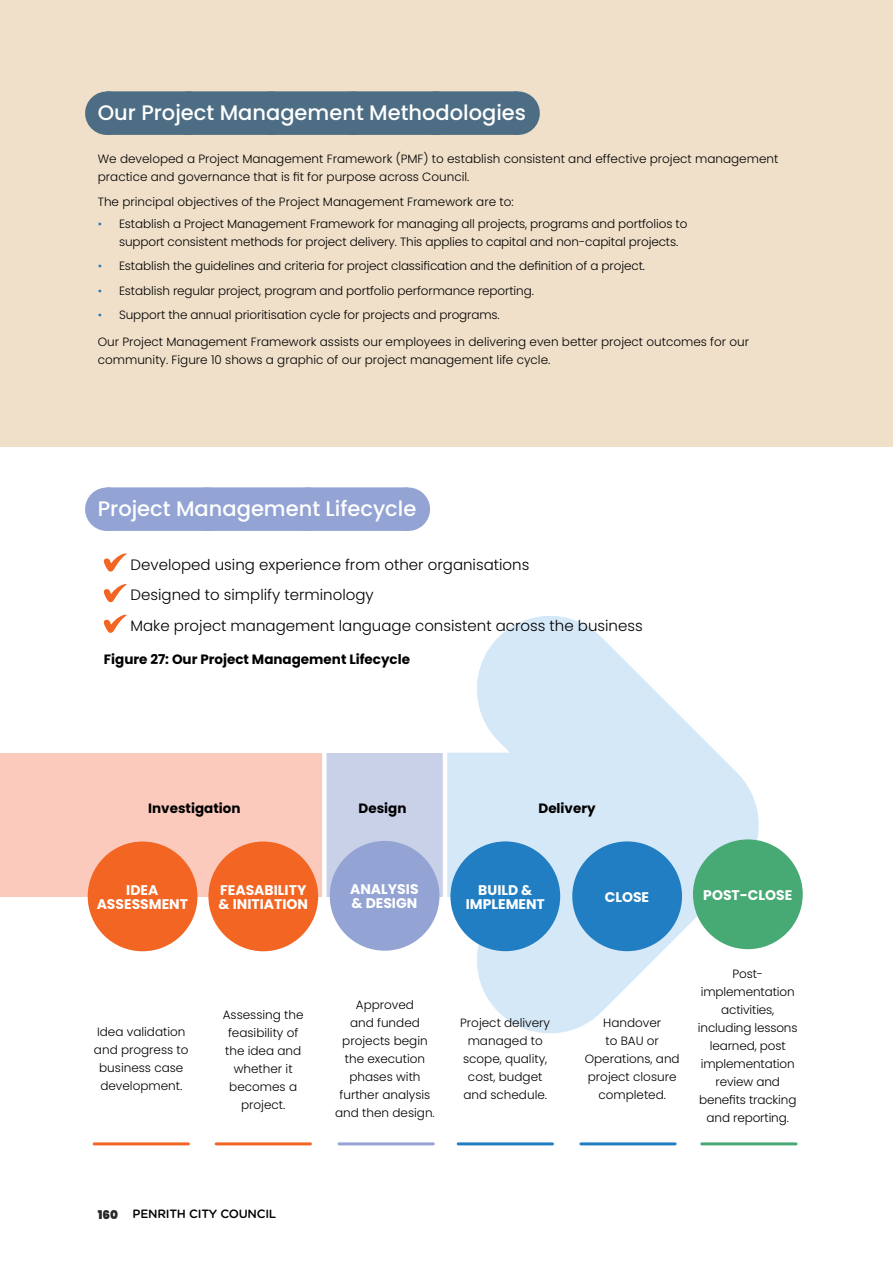
<style>
.page{position:relative;width:893px;height:1263px;background:#fff}
.page>*{position:absolute;margin:0;border:0;box-sizing:border-box;transform-origin:0 0}
.t1{font:500 21px "Poppins";color:#fff}
.t2{font:300 15px/30.6px "Poppins";color:#000}
.t3{font:700 13.95px/14px "Poppins";color:#fff;text-align:center}
.t4{font:700 13.5px "Poppins";color:#000}
.t5{font:300 12px/18px "Poppins";color:#000;text-align:center}
.t6{font:500 12px "Gotham Rounded";letter-spacing:-.02em;color:#000}
.s1{color:#217ec2}
.s2{font-family:"Poppins";font-weight:900;color:#292829}
</style>
<div class="page">
<svg style="left:90px;top:616px;width:669px;height:417px"></svg>
<div style="left:0;top:730px;width:446px;height:182px;background:#fff"></div>
<div style="left:324px;top:753px;width:122px;height:143px;background:#c9d1e9"></div>
<div style="left:0;top:753px;width:325px;height:143px;background:#fbcabc"></div>
<div style="left:0;top:0;width:893px;height:446px;background:#f0e0ca"></div>
<div style="left:106px;top:91px;width:412px;height:44px;background:#4c6d84"></div>
<div style="left:106px;top:487px;width:302px;height:44px;background:#93a4d4"></div>
<svg style="left:103px;top:553px;width:24px;height:19px"></svg>
<svg style="left:103px;top:584px;width:24px;height:19px"></svg>
<svg style="left:103px;top:614px;width:24px;height:19px"></svg>
<div style="left:88px;top:841px;width:109px;height:110px;background:#f26522;border-radius:50%"></div>
<div style="left:330px;top:841px;width:109px;height:110px;background:#93a4d4;border-radius:50%"></div>
<div style="left:572px;top:841px;width:110px;height:110px;background:#217ec2;border-radius:50%"></div>
<div style="left:208px;top:841px;width:110px;height:110px;background:#f26522;border-radius:50%"></div>
<div style="left:450px;top:841px;width:110px;height:110px;background:#217ec2;border-radius:50%"></div>
<div style="left:693px;top:839px;width:110px;height:110px;background:#47aa74;border-radius:50%"></div>
<hr style="left:94px;top:1142px;width:94px;height:3px;background:#f26522">
<hr style="left:216px;top:1142px;width:94px;height:3px;background:#f26522">
<hr style="left:339px;top:1142px;width:94px;height:3px;background:#93a4d4">
<hr style="left:458px;top:1142px;width:94px;height:3px;background:#217ec2">
<hr style="left:581px;top:1142px;width:94px;height:3px;background:#217ec2">
<hr style="left:702px;top:1142px;width:94px;height:3px;background:#47aa74">
<div style="left:322px;top:745px;width:5px;height:188px;background:#fff"></div>
<hr style="left:443px;top:745px;width:4px;height:188px;background:#fff">
<h1 class="t1" style="left:98px;top:100px;width:430px">Our Project Management Methodologies</h1>
<p class="t5" style="left:98px;top:150px;width:682px;text-align:left">We developed a Project Management Framework (PMF) to establish consistent and effective project management practice and governance that is fit for purpose across Council.</p>
<p class="t5" style="left:98px;top:193px;width:417px">The principal objectives of the Project Management Framework are to:</p>
<p class="t5" style="left:119px;top:215px;width:570px;text-align:left;text-indent:-21px"><span class="s1">•</span> Establish a Project Management Framework for managing all projects, programs and portfolios to support consistent methods for project delivery. This applies to capital and non-capital projects.</p>
<p class="t5" style="left:98px;top:257px;width:549px"><span class="s1">•</span> Establish the guidelines and criteria for project classification and the definition of a project.</p>
<p class="t5" style="left:98px;top:282px;width:438px"><span class="s1">•</span> Establish regular project, program and portfolio performance reporting.</p>
<p class="t5" style="left:98px;top:306px;width:403px"><span class="s1">•</span> Support the annual prioritisation cycle for projects and programs.</p>
<p class="t5" style="left:98px;top:332px;width:653px;text-align:left">Our Project Management Framework assists our employees in delivering even better project outcomes for our community. Figure 10 shows a graphic of our project management life cycle.</p>
<h1 class="t1" style="left:98px;top:496px;width:320px">Project Management Lifecycle</h1>
<p class="t2" style="left:131px;top:549px;width:514px">Developed using experience from other organisations<br>Designed to simplify terminology<br>Make project management language consistent across the business</p>
<p class="t4" style="left:104px;top:651px;width:308px">Figure 27: Our Project Management Lifecycle</p>
<p class="t4" style="left:148px;top:800px;width:94px">Investigation</p>
<p class="t4" style="left:359px;top:800px;width:49px">Design</p>
<p class="t4" style="left:538px;top:800px;width:59px">Delivery</p>
<p class="t3" style="left:97px;top:883px;width:93px">IDEA<br>ASSESSMENT</p>
<p class="t3" style="left:350px;top:882px;width:70px;text-align:left">ANALYSIS &amp; DESIGN</p>
<p class="t3" style="left:605px;top:890px;width:46px">CLOSE</p>
<p class="t3" style="left:219px;top:883px;width:91px;text-align:left">FEASABILITY &amp; INITIATION</p>
<p class="t3" style="left:466px;top:883px;width:81px">BUILD &amp;<br>IMPLEMENT</p>
<p class="t3" style="left:703px;top:888px;width:91px">POST-CLOSE</p>
<p class="t5" style="left:94px;top:1023px;width:96px">Idea validation and progress to business case development.</p>
<p class="t5" style="left:223px;top:1006px;width:82px">Assessing the feasibility of the idea and whether it becomes a project.</p>
<p class="t5" style="left:335px;top:995px;width:101px">Approved<br>and funded projects begin the execution phases with further analysis and then design.</p>
<p class="t5" style="left:460px;top:1014px;width:91px">Project delivery managed to scope, quality, cost, budget and schedule.</p>
<p class="t5" style="left:585px;top:1013px;width:97px">Handover<br>to BAU or<br>Operations, and project closure completed.</p>
<p class="t5" style="left:698px;top:965px;width:101px">Post&shy;implementation activities, including lessons learned, post implementation review and benefits tracking and reporting.</p>
<p class="t6" style="left:98px;top:1205px;width:180px"><span class="s2">160</span> PENRITH CITY COUNCIL</p>
</div>
